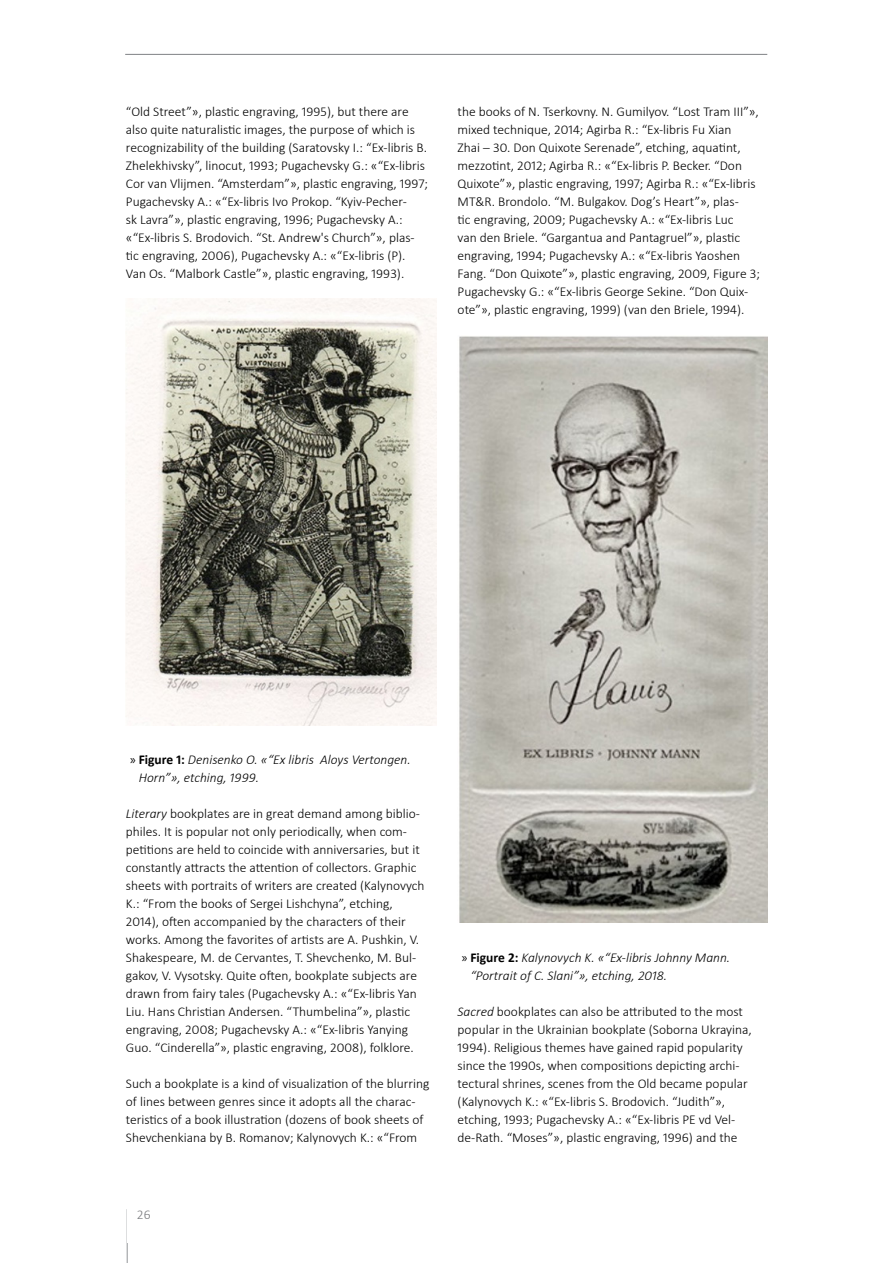
<style>
.page{position:relative;width:893px;height:1263px;background:#fff}
.page>*{position:absolute;margin:0;border:0;box-sizing:border-box;transform-origin:0 0}
.t1{font:300 13.5px/18px "Calibri";color:#000}
.t2{font:italic 300 13.5px/18px "Calibri";color:#000}
.t3{font:300 13.5px "Calibri";color:#77787b}
.s1{font-family:"Myriad Pro";font-weight:400;font-style:normal}
.s2{font-weight:700;font-style:normal}
.s3{font-style:italic}
</style>
<div class="page">
<hr style="left:127px;top:1209px;width:1px;height:54px;background:#939598">
<hr style="left:125px;top:54px;width:642px;height:1px;background:#808285">
<img style="left:126px;top:299px;width:310px;height:426px">
<img style="left:459px;top:336px;width:308px;height:586px">
<p class="t1" style="left:126px;top:102px;width:304px">“Old Street”», plastic engraving, 1995), but there are also quite naturalistic images, the purpose of which is recognizability of the building (Saratovsky I.: “Ex-libris B.<br>Zhelekhivsky”, linocut, 1993; Pugachevsky G.: «“Ex-libris Cor van Vlijmen. “Amsterdam”», plastic engraving, 1997; Pugachevsky A.: «“Ex-libris Ivo Prokop. “Kyiv-Pecher-<br>sk Lavra”», plastic engraving, 1996; Pugachevsky A.: «“Ex-libris S. Brodovich. “St. Andrew's Church”», plas&shy;tic engraving, 2006), Pugachevsky A.: «“Ex-libris (P).<br>Van Os. “Malbork Castle”», plastic engraving, 1993).</p>
<p class="t1" style="left:458px;top:102px;width:304px">the books of N. Tserkovny. N. Gumilyov. “Lost Tram III”», mixed technique, 2014; Agirba R.: “Ex-libris Fu Xian<br>Zhai – 30. Don Quixote Serenade”, etching, aquatint, mezzotint, 2012; Agirba R.: «“Ex-libris P. Becker. “Don Quixote”», plastic engraving, 1997; Agirba R.: «“Ex-libris MT&amp;R. Brondolo. “M. Bulgakov. Dog’s Heart”», plas-<br>tic engraving, 2009; Pugachevsky А.: «“Ex-libris Luc<br>van den Briele. “Gargantua and Pantagruel”», plastic engraving, 1994; Pugachevsky A.: «“Ex-libris Yaoshen Fang. “Don Quixote”», plastic engraving, 2009, Figure 3; Pugachevsky G.: «“Ex-libris George Sekine. “Don Quix&shy;ote”», plastic engraving, 1999) (van den Briele, 1994).</p>
<p class="t2" style="left:139px;top:750px;width:273px;text-indent:-9px"><span class="s1">»</span> <span class="s2">Figure 1:</span> Denisenko О. «“Еx libris Aloys Vertongen.<br>Horn”», etching, 1999.</p>
<p class="t1" style="left:126px;top:804px;width:300px"><span class="s3">Literary</span> bookplates are in great demand among biblio&shy;philes. It is popular not only periodically, when com&shy;petitions are held to coincide with anniversaries, but it constantly attracts the attention of collectors. Graphic sheets with portraits of writers are created (Kalynovych K.: “From the books of Sergei Lishchyna”, etching, 2014), often accompanied by the characters of their works. Among the favorites of artists are A. Pushkin, V.<br>Shakespeare, M. de Cervantes, T. Shevchenko, M. Bul&shy;gakov, V. Vysotsky. Quite often, bookplate subjects are drawn from fairy tales (Pugachevsky A.: «“Ex-libris Yan Liu. Hans Christian Andersen. “Thumbelina”», plastic engraving, 2008; Pugachevsky A.: «“Ex-libris Yanying Guo. “Cinderella”», plastic engraving, 2008), folklore.</p>
<p class="t1" style="left:126px;top:1074px;width:305px">Such a bookplate is a kind of visualization of the blurring of lines between genres since it adopts all the charac&shy;teristics of a book illustration (dozens of book sheets of Shevchenkiana by B. Romanov; Kalynovych K.: «“From</p>
<p class="t3" style="left:137px;top:1206px;width:15px">26</p>
<p class="t2" style="left:470px;top:948px;width:261px;text-indent:-9px"><span class="s1">»</span> <span class="s2">Figure 2:</span> Kalynovych K. «“Ex-libris Johnny Mann. “Portrait of C. Slani”», etching, 2018.</p>
<p class="t1" style="left:458px;top:1002px;width:296px"><span class="s3">Sacred</span> bookplates can also be attributed to the most popular in the Ukrainian bookplate (Soborna Ukrayina, 1994). Religious themes have gained rapid popularity since the 1990s, when compositions depicting archi&shy;tectural shrines, scenes from the Old became popular (Kalynovych K.: «“Ex-libris S. Brodovich. “Judith”», etching, 1993; Pugachevsky A.: «“Ex-libris PE vd Vel&shy;de-Rath. “Moses”», plastic engraving, 1996) and the</p>
</div>
